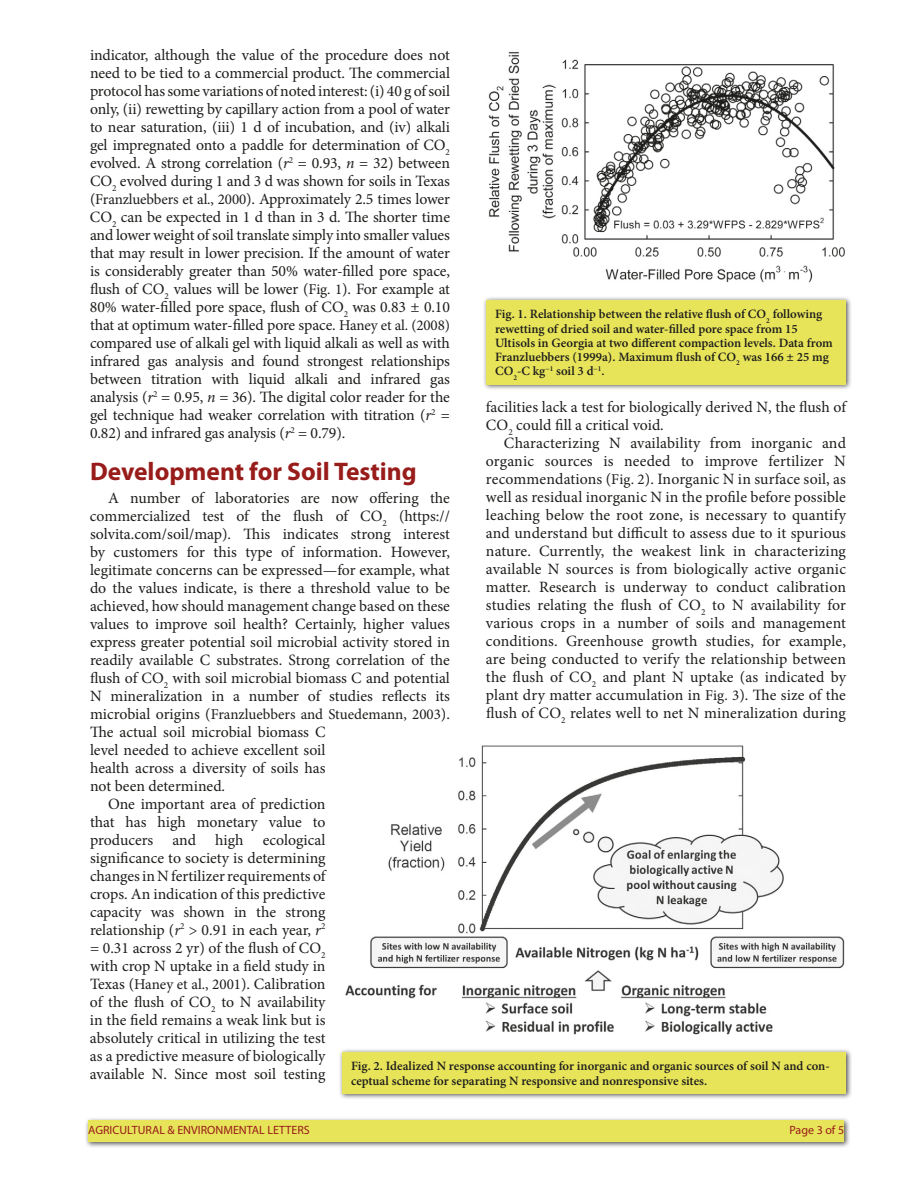
<style>
.page{position:relative;width:918px;height:1188px;background:#fff}
.page>*{position:absolute;margin:0;border:0;box-sizing:border-box;transform-origin:0 0}
.t1{font:700 25.5px "Myriad Pro";color:#981c1a}
.t2{font:15.75px/18px "Minion Pro";color:#1d1d1b;text-align:justify}
.t3{font:15px "Minion Pro";color:#1d1d1b}
.t4{font:600 12.75px/14.2px "Minion Pro";color:#1d1d1b}
.t5{font:12px "Myriad Pro";color:#981c1a}
.s1{font-style:italic}
.s2{font-size:15px}
.s3{font-size:15.75px}
</style>
<div class="page">
<div style="left:85px;top:1117px;width:766px;height:32px;background:#1d1d1b;opacity:.75"></div>
<div style="left:88px;top:1120px;width:756px;height:22px;background:#e8e45a"></div>
<img style="left:488px;top:52px;width:357px;height:231px">
<div style="left:482px;top:296px;width:371px;height:95px;background:#1d1d1b;opacity:.75"></div>
<div style="left:486px;top:300px;width:360px;height:84px;background:#e8e45a"></div>
<img style="left:345px;top:745px;width:500px;height:290px">
<div style="left:338px;top:1048px;width:514px;height:52px;background:#1d1d1b;opacity:.75"></div>
<div style="left:342px;top:1052px;width:504px;height:42px;background:#e8e45a"></div>
<p class="t2" style="left:90px;top:46px;width:362px">indicator, although the value of the procedure does not need to be tied to a commercial product. The commercial protocol has some variations of noted interest: (i) 40 g of soil only, (ii) rewetting by capillary action from a pool of water to near saturation, (iii) 1 d of incubation, and (iv) alkali gel impregnated onto a paddle for determination of CO<sub>2 </sub>evolved. A strong correlation (<span class="s1">r</span><sup>2</sup> = 0.93, <span class="s1">n</span> = 32) between CO<sub>2</sub> evolved during 1 and 3 d was shown for soils in Texas (<span class="s2">Franzluebbers et al., 2000</span>). Approximately 2.5 times lower CO<sub>2</sub> can be expected in 1 d than in 3 d. The shorter time and lower weight of soil translate simply into smaller values that may result in lower precision. If the amount of water is considerably greater than 50% water-filled pore space, flush of CO<sub>2</sub> values will be lower (<span class="s2">Fig. 1</span>). For example at 80% water-filled pore space, flush of CO<sub>2</sub> was 0.83 ± 0.10 that at optimum water-filled pore space. <span class="s2">Haney et al. (2008) </span>compared use of alkali gel with liquid alkali as well as with infrared gas analysis and found strongest relationships between titration with liquid alkali and infrared gas analysis (<span class="s1">r</span><sup>2</sup> = 0.95, <span class="s1">n</span> = 36). The digital color reader for the gel technique had weaker correlation with titration (<span class="s1">r</span><sup>2</sup> = 0.82) and infrared gas analysis (<span class="s1">r</span><sup>2</sup> = 0.79).</p>
<h1 class="t1" style="left:90px;top:455px;width:328px">Development for Soil Testing</h1>
<p class="t2" style="left:90px;top:489px;width:362px;text-indent:18px">A number of laboratories are now offering the commercialized test of the flush of CO<sub>2</sub> (https:// solvita.com/soil/map). This indicates strong interest by customers for this type of information. However, legitimate concerns can be expressed—for example, what do the values indicate, is there a threshold value to be achieved, how should management change based on these values to improve soil health? Certainly, higher values express greater potential soil microbial activity stored in readily available C substrates. Strong correlation of the flush of CO<sub>2</sub> with soil microbial biomass C and potential N mineralization in a number of studies reflects its</p>
<p class="t3" style="left:90px;top:704px;width:361px"><span class="s3">microbial origins (</span>Franzluebbers and Stuedemann, 2003<span class="s3">).</span></p>
<p class="t2" style="left:90px;top:723px;width:237px">The actual soil microbial biomass C level needed to achieve excellent soil health across a diversity of soils has not been determined.</p>
<p class="t2" style="left:90px;top:795px;width:237px;text-indent:18px">One important area of prediction that has high monetary value to producers and high ecological significance to society is determining changes in N fertilizer requirements of crops. An indication of this predictive capacity was shown in the strong relationship (<span class="s1">r</span><sup>2</sup> &gt; 0.91 in each year, <span class="s1">r</span><sup>2 </sup>= 0.31 across 2 yr) of the flush of CO<sub>2 </sub>with crop N uptake in a field study in Texas (<span class="s2">Haney et al., 2001</span>). Calibration of the flush of CO<sub>2</sub> to N availability in the field remains a weak link but is absolutely critical in utilizing the test as a predictive measure of biologically available N. Since most soil testing</p>
<p class="t4" style="left:495px;top:307px;width:339px">Fig. 1. Relationship between the relative flush of CO<sub>2</sub> following rewetting of dried soil and water-filled pore space from 15<br>Ultisols in Georgia at two different compaction levels. Data from Franzluebbers (1999a). Maximum flush of CO<sub>2</sub> was 166 ± 25 mg CO<sub>2</sub>-C kg<sup>−1</sup> soil 3 d<sup>−1</sup>.</p>
<p class="t2" style="left:486px;top:398px;width:362px">facilities lack a test for biologically derived N, the flush of<br>CO<sub>2</sub> could fill a critical void.</p>
<p class="t2" style="left:486px;top:434px;width:362px;text-indent:18px">Characterizing N availability from inorganic and organic sources is needed to improve fertilizer N recommendations (<span class="s2">Fig. 2</span>). Inorganic N in surface soil, as well as residual inorganic N in the profile before possible leaching below the root zone, is necessary to quantify and understand but difficult to assess due to it spurious nature. Currently, the weakest link in characterizing available N sources is from biologically active organic matter. Research is underway to conduct calibration studies relating the flush of CO<sub>2</sub> to N availability for various crops in a number of soils and management conditions. Greenhouse growth studies, for example, are being conducted to verify the relationship between the flush of CO<sub>2</sub> and plant N uptake (as indicated by plant dry matter accumulation in <span class="s2">Fig. 3</span>). The size of the flush of CO<sub>2</sub> relates well to net N mineralization during</p>
<p class="t4" style="left:351px;top:1059px;width:480px">Fig. 2. Idealized N response accounting for inorganic and organic sources of soil N and con&shy;ceptual scheme for separating N responsive and nonresponsive sites.</p>
<p class="t5" style="left:88px;top:1123px;width:223px">AGRICULTURAL &amp; ENVIRONMENTAL LETTERS</p>
<p class="t5" style="left:790px;top:1123px;width:56px">Page 3 of 5</p>
</div>
